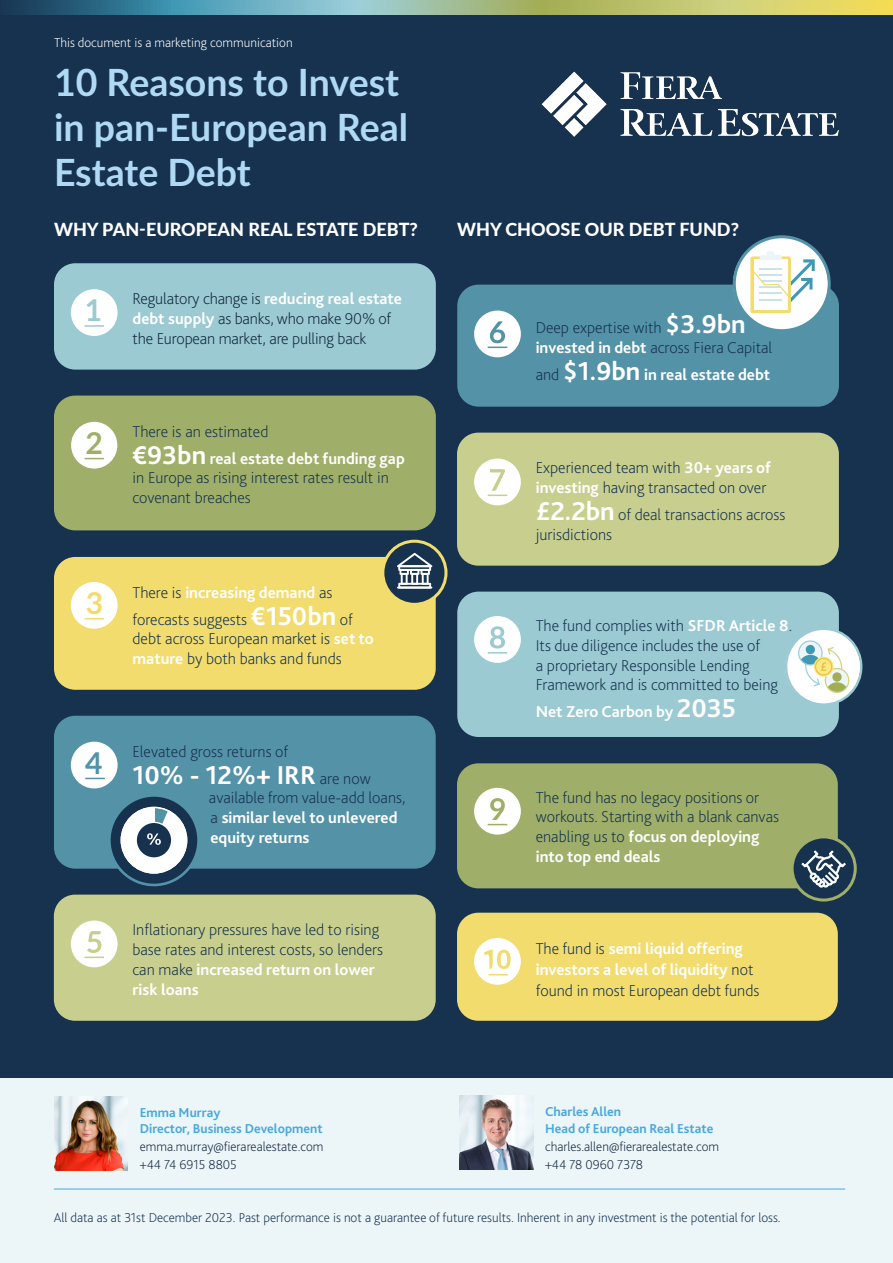
<style>
.page{position:relative;width:893px;height:1263px;background:#16324f}
.page>*{position:absolute;margin:0;border:0;box-sizing:border-box;transform-origin:0 0}
.t1{font:700 37.5px/45px "Lato";color:#afd9f5}
.t2{font:700 30px "Lato";color:#9bcad2}
.t3{font:700 30px "Lato";color:#9faf6a}
.t4{font:700 30px "Lato";color:#f2dc6d}
.t5{font:700 30px "Lato";color:#5492a8}
.t6{font:700 27px "Bliss 2";color:#fff}
.t7{font:800 18px "Lato";color:#fff}
.t8{font:200 16.5px/19.8px "Bliss 2";color:#16324f}
.t9{font:700 16.5px/19.8px "Bliss 2";color:#fff}
.t10{font:200 16.5px/19.8px "Bliss 2";letter-spacing:-.01em;color:#13283f}
.t11{font:200 13.5px "Bliss 2";color:#16324f}
.t12{font:200 13.5px/18px "Bliss 2";color:#13283f}
.t13{font:700 13.5px/16.5px "Bliss 2";color:#46a8df}
.t14{font:200 13.5px "Bliss 2";color:#fff}
.s1{font-weight:700;color:#fff}
.s2{font-weight:200;color:#16324f}
.s3{font-size:27px}
.s4{font-weight:700;font-size:27px;color:#fff}
.s5{font-weight:200;font-size:16.5px;color:#16324f}
</style>
<div class="page">
<div style="left:54px;top:396px;width:382px;height:134px;background:#9faf6a;border-radius:21px"></div>
<div style="left:54px;top:263px;width:382px;height:107px;background:#9bcad2;border-radius:21px"></div>
<div style="left:54px;top:557px;width:382px;height:133px;background:#f2dc6d;border-radius:21px"></div>
<div style="left:457px;top:285px;width:382px;height:122px;background:#5492a8;border-radius:21px"></div>
<div style="left:71px;top:289px;width:47px;height:47px;background:#fff;border-radius:50%"></div>
<hr style="left:84px;top:325px;width:20px;height:2px;background:#9bcad2">
<div style="left:71px;top:422px;width:46px;height:47px;background:#fff;border-radius:50%"></div>
<svg style="left:85px;top:458px;width:19px;height:1px"></svg>
<div style="left:71px;top:582px;width:47px;height:47px;background:#fff;border-radius:50%"></div>
<svg style="left:84px;top:618px;width:20px;height:1px"></svg>
<svg style="left:13px;top:0;width:880px;height:15px;background:#92b08b"></svg>
<div style="left:54px;top:895px;width:382px;height:126px;background:#c8cf8e;border-radius:21px"></div>
<div style="left:54px;top:716px;width:382px;height:153px;background:#5492a8;border-radius:21px"></div>
<div style="left:0;top:1079px;width:893px;height:184px;background:#ecf5f8"></div>
<hr style="left:54px;top:1189px;width:791px;height:1px;background:#46a8df">
<img style="left:54px;top:1096px;width:74px;height:74px">
<svg style="left:108px;top:796px;width:92px;height:90px"></svg>
<img style="left:541px;top:71px;width:298px;height:66px">
<img style="left:459px;top:1095px;width:74px;height:75px">
<div style="left:733px;top:237px;width:95px;height:94px;background:#fff;border-radius:50%"></div>
<div style="left:733px;top:235px;width:98px;height:97px;border:3px solid #5492a8;border-radius:50%"></div>
<div style="left:750px;top:256px;width:41px;height:57px;background:#f2dc6d;border-radius:2px"></div>
<div style="left:754px;top:259px;width:33px;height:51px;background:#fff"></div>
<svg style="left:751px;top:251px;width:64px;height:56px"></svg>
<div style="left:71px;top:742px;width:47px;height:46px;background:#fff;border-radius:50%"></div>
<svg style="left:85px;top:778px;width:20px;height:1px"></svg>
<div style="left:71px;top:920px;width:47px;height:47px;background:#fff;border-radius:50%"></div>
<hr style="left:84px;top:956px;width:20px;height:2px;background:#c8cf8e">
<svg style="left:87px;top:931px;width:14px;height:22px"></svg>
<div style="left:457px;top:433px;width:382px;height:133px;background:#c8cf8e;border-radius:21px"></div>
<div style="left:457px;top:763px;width:381px;height:125px;background:#9faf6a;border-radius:21px"></div>
<div style="left:457px;top:913px;width:381px;height:108px;background:#f2dc6d;border-radius:21px"></div>
<div style="left:474px;top:938px;width:47px;height:47px;background:#fff;border-radius:50%"></div>
<svg style="left:484px;top:949px;width:27px;height:26px"></svg>
<svg style="left:792px;top:837px;width:63px;height:64px"></svg>
<div style="left:791px;top:835px;width:66px;height:66px;border:3px solid #9faf6a;border-radius:50%"></div>
<div style="left:457px;top:592px;width:382px;height:145px;background:#9bcad2;border-radius:21px"></div>
<div style="left:785px;top:629px;width:75px;height:75px;background:#fff;border-radius:50%"></div>
<div style="left:785px;top:628px;width:77px;height:78px;border:2px solid #9bcad2;border-radius:50%"></div>
<svg style="left:798px;top:640px;width:51px;height:53px"></svg>
<div style="left:474px;top:616px;width:47px;height:47px;background:#fff;border-radius:50%"></div>
<svg style="left:488px;top:626px;width:19px;height:28px"></svg>
<div style="left:474px;top:788px;width:47px;height:46px;background:#fff;border-radius:50%"></div>
<svg style="left:488px;top:798px;width:19px;height:27px"></svg>
<div style="left:474px;top:311px;width:47px;height:46px;background:#fff;border-radius:50%"></div>
<svg style="left:488px;top:321px;width:19px;height:27px"></svg>
<div style="left:474px;top:459px;width:47px;height:46px;background:#fff;border-radius:50%"></div>
<svg style="left:488px;top:469px;width:19px;height:27px"></svg>
<svg style="left:801px;top:850px;width:45px;height:38px"></svg>
<svg style="left:384px;top:540px;width:63px;height:65px"></svg>
<hr style="left:397px;top:587px;width:35px;height:2px;background:#fff">
<p class="t14" style="left:54px;top:34px;width:240px">This document is a marketing communication</p>
<h1 class="t1" style="left:54px;top:59px;width:356px">10 Reasons to Invest in pan-European Real<br>Estate Debt</h1>
<p class="t7" style="left:54px;top:216px;width:365px">WHY PAN-EUROPEAN REAL ESTATE DEBT?</p>
<p class="t7" style="left:457px;top:216px;width:283px">WHY CHOOSE OUR DEBT FUND?</p>
<h2 class="t2" style="left:85px;top:288px;width:19px">1</h2>
<h2 class="t3" style="left:86px;top:421px;width:19px">2</h2>
<p class="t10" style="left:132px;top:288px;width:271px">Regulatory change is <span class="s1">reducing real estate debt supply</span> as banks, who make 90% of the European market, are pulling back</p>
<p class="t9" style="left:132px;top:417px;width:274px;line-height:27px"><span class="s2">There is an estimated<br></span><span class="s3">€93bn</span> real estate debt funding gap</p>
<p class="t8" style="left:132px;top:468px;width:258px">in Europe as rising interest rates result in covenant breaches</p>
<h2 class="t4" style="left:86px;top:581px;width:19px">3</h2>
<h2 class="t5" style="left:85px;top:741px;width:19px">4</h2>
<p class="t8" style="left:132px;top:578px;width:222px;line-height:27px">There is <span class="s1">increasing demand</span> as forecasts suggests <span class="s4">€150bn</span> of</p>
<p class="t8" style="left:132px;top:629px;width:243px">debt across European market is <span class="s1">set to mature</span> by both banks and funds</p>
<p class="t8" style="left:132px;top:741px;width:157px">Elevated gross returns of</p>
<h3 class="t6" style="left:132px;top:758px;width:240px">10% - 12%+ IRR <span class="s5">are now</span></h3>
<p class="t9" style="left:209px;top:787px;width:198px"><span class="s2">available from value-add loans, a</span> similar level to unlevered equity returns</p>
<p class="t8" style="left:132px;top:919px;width:252px">Inflationary pressures have led to rising base rates and interest costs, so lenders can make <span class="s1">increased return on lower risk loans</span></p>
<p class="t13" style="left:140px;top:1103px;width:184px">Emma Murray<br>Director, Business Development</p>
<p class="t12" style="left:140px;top:1137px;width:185px">emma.murray@fierarealestate.com +44 74 6915 8805</p>
<p class="t8" style="left:536px;top:317px;width:238px">Deep expertise with <span class="s4">$3.9bn </span><span class="s1">invested in debt</span> across Fiera Capital</p>
<p class="t9" style="left:536px;top:364px;width:236px"><span class="s2">and</span> <span class="s3">$1.9bn</span> in real estate debt</p>
<p class="t8" style="left:536px;top:457px;width:237px">Experienced team with <span class="s1">30+ years of investing</span> having transacted on over</p>
<p class="t8" style="left:536px;top:504px;width:251px"><span class="s4">£2.2bn</span> of deal transactions across jurisdictions</p>
<p class="t8" style="left:536px;top:615px;width:258px">The fund complies with <span class="s1">SFDR Article 8</span>.<br>Its due diligence includes the use of<br>a proprietary Responsible Lending Framework and is committed to being</p>
<p class="t9" style="left:536px;top:701px;width:202px">Net Zero Carbon by <span class="s3">2035</span></p>
<p class="t8" style="left:536px;top:787px;width:245px">The fund has no legacy positions or workouts. Starting with a blank canvas enabling us to <span class="s1">focus on deploying into top end deals</span></p>
<p class="t9" style="left:536px;top:937px;width:225px;line-height:21px"><span class="s2">The fund is</span> semi liquid offering investors a level of liquidity <span class="s2">not found in most European debt funds</span></p>
<p class="t13" style="left:545px;top:1103px;width:170px">Charles Allen<br>Head of European Real Estate</p>
<p class="t12" style="left:545px;top:1137px;width:176px">charles.allen@fierarealestate.com +44 78 0960 7378</p>
<p class="t11" style="left:54px;top:1209px;width:728px">All data as at 31st December 2023. Past performance is not a guarantee of future results. Inherent in any investment is the potential for loss.</p>
</div>
